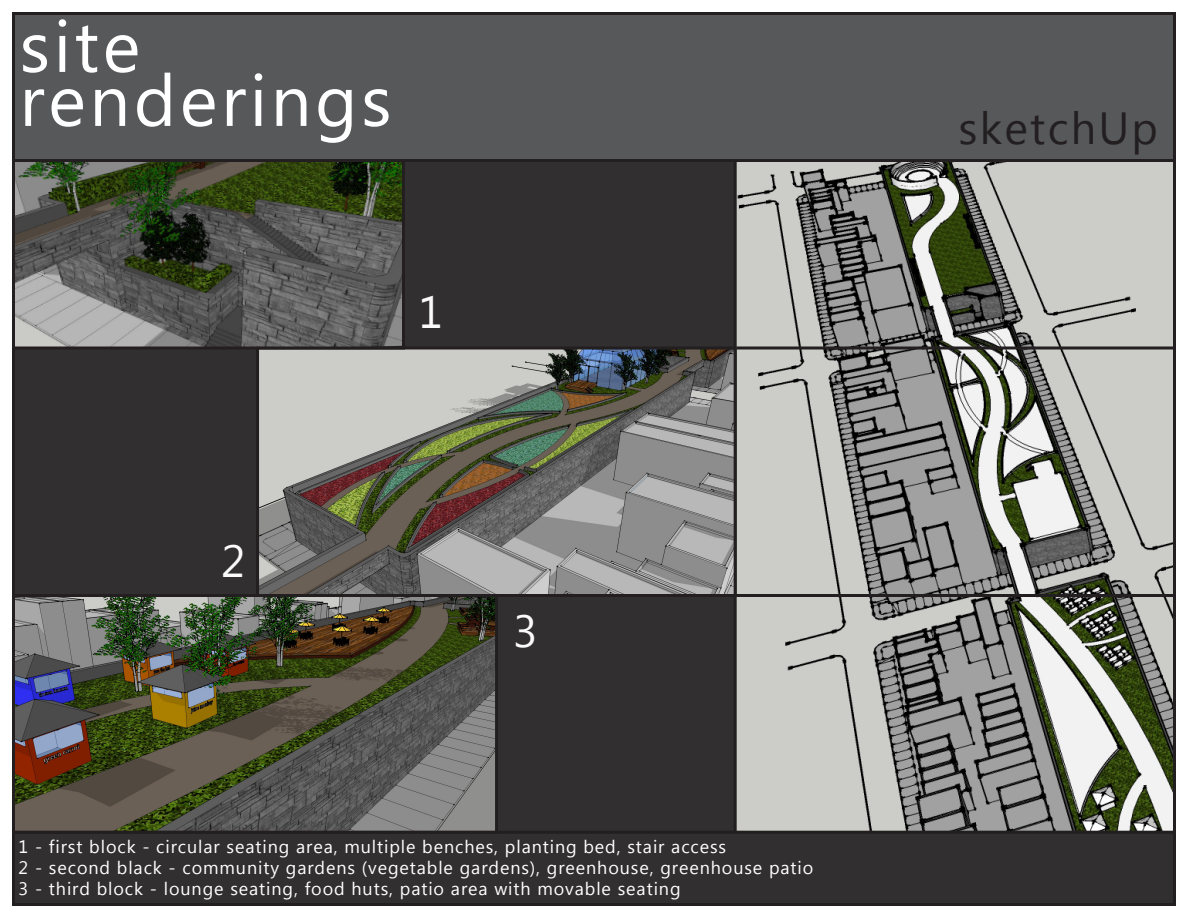
<style>
.page{position:relative;width:1188px;height:918px;background:#fff}
.page>*{position:absolute;margin:0;border:0;box-sizing:border-box;transform-origin:0 0}
.t1{font:72px "Lao UI";letter-spacing:.05em;color:#fff}
.t2{font:45px "Lao UI";letter-spacing:.05em;color:#231f20}
.t3{font:45px "Lao UI";color:#fafafa}
.t4{font:18px "Lao UI";letter-spacing:.05em;color:#fff}
</style>
<div class="page">
<div style="left:14px;top:133px;width:726px;height:738px;background:#312f30"></div>
<div style="left:14px;top:14px;width:1160px;height:146px;background:#57585a"></div>
<div style="left:12px;top:12px;width:1164px;height:150px;border:3px solid #231f20"></div>
<img style="left:738px;top:163px;width:434px;height:668px">
<div style="left:734px;top:159px;width:442px;height:677px;border:3px solid #231f20"></div>
<div style="left:14px;top:832px;width:1160px;height:72px;background:#312f30"></div>
<div style="left:12px;top:831px;width:1164px;height:75px;border:3px solid #231f20"></div>
<img style="left:16px;top:598px;width:478px;height:232px">
<div style="left:12px;top:594px;width:486px;height:240px;border:3px solid #231f20"></div>
<img style="left:260px;top:350px;width:473px;height:243px">
<div style="left:256px;top:346px;width:481px;height:251px;border:3px solid #231f20"></div>
<img style="left:16px;top:163px;width:385px;height:183px">
<div style="left:12px;top:159px;width:393px;height:191px;border:3px solid #231f20"></div>
<svg style="left:737px;top:346px;width:439px;height:4px;background:#413e3e"></svg>
<hr style="left:734px;top:594px;width:440px;height:3px;background:#231f20">
<p class="t1" style="left:20px;top:-2px;width:122px">site</p>
<p class="t1" style="left:20px;top:52px;width:374px">renderings</p>
<p class="t3" style="left:418px;top:281px;width:26px">1</p>
<p class="t3" style="left:221px;top:530px;width:26px">2</p>
<p class="t3" style="left:513px;top:601px;width:26px">3</p>
<p class="t4" style="left:19px;top:835px;width:709px">1 - first block - circular seating area, multiple benches, planting bed, stair access</p>
<p class="t4" style="left:19px;top:856px;width:796px">2 - second black - community gardens (vegetable gardens), greenhouse, greenhouse patio</p>
<p class="t4" style="left:19px;top:877px;width:664px">3 - third block - lounge seating, food huts, patio area with movable seating</p>
<p class="t2" style="left:958px;top:98px;width:201px">sketchUp</p>
</div>
